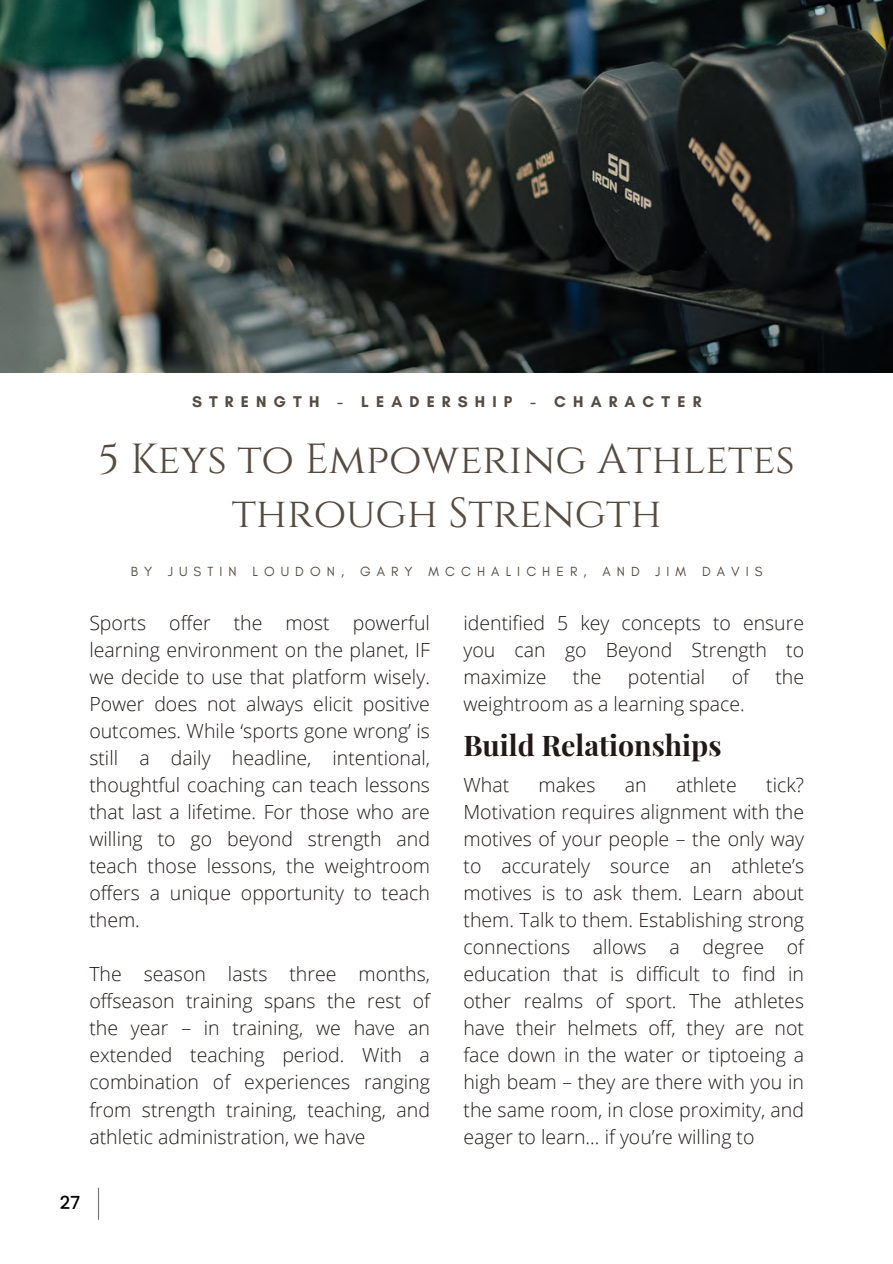
<style>
.page{position:relative;width:893px;height:1264px;background:#fff}
.page>*{position:absolute;margin:0;border:0;box-sizing:border-box;transform-origin:0 0}
.t1{font:42px/54px "Cinzel";color:#544b43;text-align:center}
.t2{font:700 28.5px "Playfair Display";color:#201917}
.t3{font:300 19.5px/27px "Open Sans";color:#201917;text-align:justify}
.t4{font:500 18px "Poppins";color:#000}
.t5{font:700 15.9px "Glacial Indifference";letter-spacing:.45em;color:#544b43}
.t6{font:13.5px "Glacial Indifference";letter-spacing:.45em;color:#544b43}
</style>
<div class="page">
<img style="left:0;top:0;width:892px;height:372px">
<hr style="left:98px;top:1187px;width:1px;height:32px;background:#737373">
<p class="t5" style="left:192px;top:392px;width:511px">STRENGTH - LEADERSHIP - CHARACTER</p>
<p class="t1" style="left:99px;top:434px;width:697px">5 Keys to Empowering Athletes through Strength</p>
<p class="t6" style="left:131px;top:563px;width:633px">BY JUSTIN LOUDON, GARY MCCHALICHER, AND JIM DAVIS</p>
<p class="t3" style="left:89px;top:609px;width:342px">Sports offer the most powerful learning environment on the planet, IF we decide to use that platform wisely.<br>Power does not always elicit positive outcomes. While ‘sports gone wrong’ is still a daily headline, intentional, thoughtful coaching can teach lessons that last a lifetime. For those who are willing to go beyond strength and teach those lessons, the weightroom offers a unique opportunity to teach them.</p>
<p class="t3" style="left:89px;top:960px;width:342px">The season lasts three months, offseason training spans the rest of the year – in training, we have an extended teaching period. With a combination of experiences ranging from strength training, teaching, and athletic administration, we have</p>
<p class="t3" style="left:463px;top:609px;width:342px">identified 5 key concepts to ensure you can go Beyond Strength to maximize</p>
<p class="t3" style="left:572px;top:663px;width:30px">the</p>
<p class="t3" style="left:628px;top:663px;width:79px">potential</p>
<p class="t3" style="left:731px;top:663px;width:19px">of</p>
<p class="t3" style="left:775px;top:663px;width:30px">the</p>
<p class="t3" style="left:463px;top:690px;width:283px">weightroom as a learning space.</p>
<p class="t2" style="left:463px;top:725px;width:259px">Build Relationships</p>
<p class="t3" style="left:463px;top:771px;width:47px">What</p>
<p class="t3" style="left:538px;top:771px;width:58px">makes</p>
<p class="t3" style="left:624px;top:771px;width:23px">an</p>
<p class="t3" style="left:676px;top:771px;width:62px">athlete</p>
<p class="t3" style="left:463px;top:771px;width:342px;text-indent:303px">tick?<br>Motivation requires alignment with the motives of your people – the only way to accurately source an athlete’s motives is to ask them. Learn about them. Talk to them. Establishing strong connections allows a degree of education that is difficult to find in other realms of sport. The athletes have their helmets off, they are not face down in the water or tiptoeing a high beam – they are there with you in the same room, in close proximity, and eager to learn… if you’re willing to</p>
<p class="t4" style="left:60px;top:1190px;width:22px">27</p>
</div>
